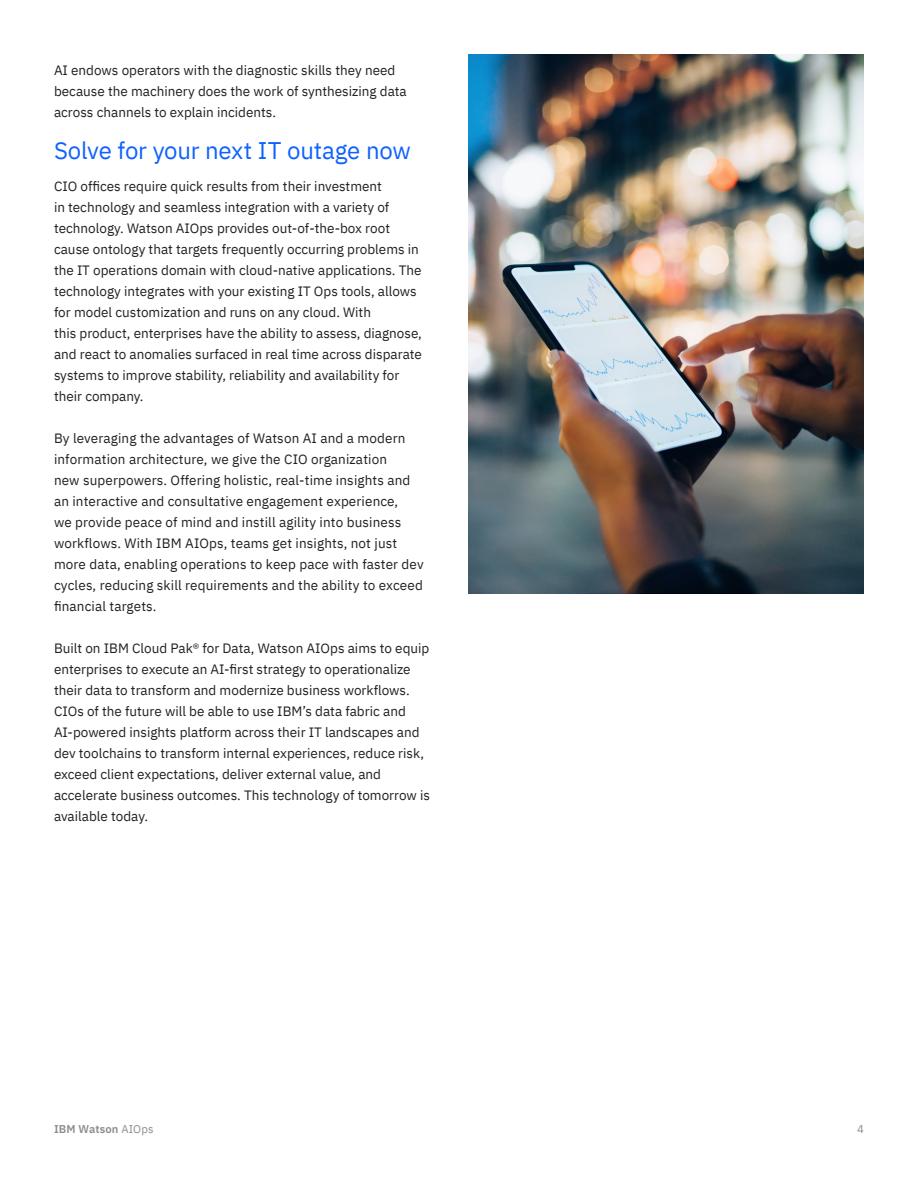
<style>
.page{position:relative;width:918px;height:1188px;background:#fff}
.page>*{position:absolute;margin:0;border:0;box-sizing:border-box;transform-origin:0 0}
.t1{font:24px "IBM Plex Sans";letter-spacing:-.01em;color:#0f62fe}
.Body_Copy{font:13.5px/21px "IBM Plex Sans";color:#231f20}
.t2{font:600 11.25px "IBM Plex Sans";letter-spacing:.01em;color:#8d8d8d}
.t3{font:11.25px "IBM Plex Sans";color:#8d8d8d}
.s1{font-weight:400}
</style>
<div class="page">
<img style="left:468px;top:54px;width:396px;height:540px">
<p class="Body_Copy" style="left:54px;top:59px;width:354px">AI endows operators with the diagnostic skills they need because the machinery does the work of synthesizing data across channels to explain incidents.</p>
<h2 class="t1" style="left:54px;top:132px;width:359px">Solve for your next IT outage now</h2>
<p class="Body_Copy" style="left:54px;top:174px;width:338px">CIO offices require quick results from their investment in technology and seamless integration with a variety of technology. Watson AIOps provides out-of-the-box root</p>
<p class="Body_Copy" style="left:54px;top:237px;width:369px">cause ontology that targets frequently occurring problems in the IT operations domain with cloud-native applications. The technology integrates with your existing IT Ops tools, allows for model customization and runs on any cloud. With</p>
<p class="Body_Copy" style="left:54px;top:321px;width:369px">this product, enterprises have the ability to assess, diagnose, and react to anomalies surfaced in real time across disparate systems to improve stability, reliability and availability for their company.</p>
<p class="Body_Copy" style="left:54px;top:426px;width:371px">By leveraging the advantages of Watson AI and a modern information architecture, we give the CIO organization<br>new superpowers. Offering holistic, real-time insights and an interactive and consultative engagement experience,<br>we provide peace of mind and instill agility into business workflows. With IBM AIOps, teams get insights, not just more data, enabling operations to keep pace with faster dev cycles, reducing skill requirements and the ability to exceed financial targets.</p>
<p class="Body_Copy" style="left:54px;top:636px;width:377px">Built on IBM Cloud Pak® for Data, Watson AIOps aims to equip enterprises to execute an AI-first strategy to operationalize their data to transform and modernize business workflows.</p>
<p class="Body_Copy" style="left:54px;top:699px;width:372px">CIOs of the future will be able to use IBM’s data fabric and AI-powered insights platform across their IT landscapes and dev toolchains to transform internal experiences, reduce risk, exceed client expectations, deliver external value, and</p>
<p class="Body_Copy" style="left:54px;top:783px;width:378px">accelerate business outcomes. This technology of tomorrow is available today.</p>
<p class="t2" style="left:54px;top:1121px;width:101px">IBM Watson <span class="s1">AIOps</span></p>
<p class="t3" style="left:857px;top:1121px;width:8px">4</p>
</div>
